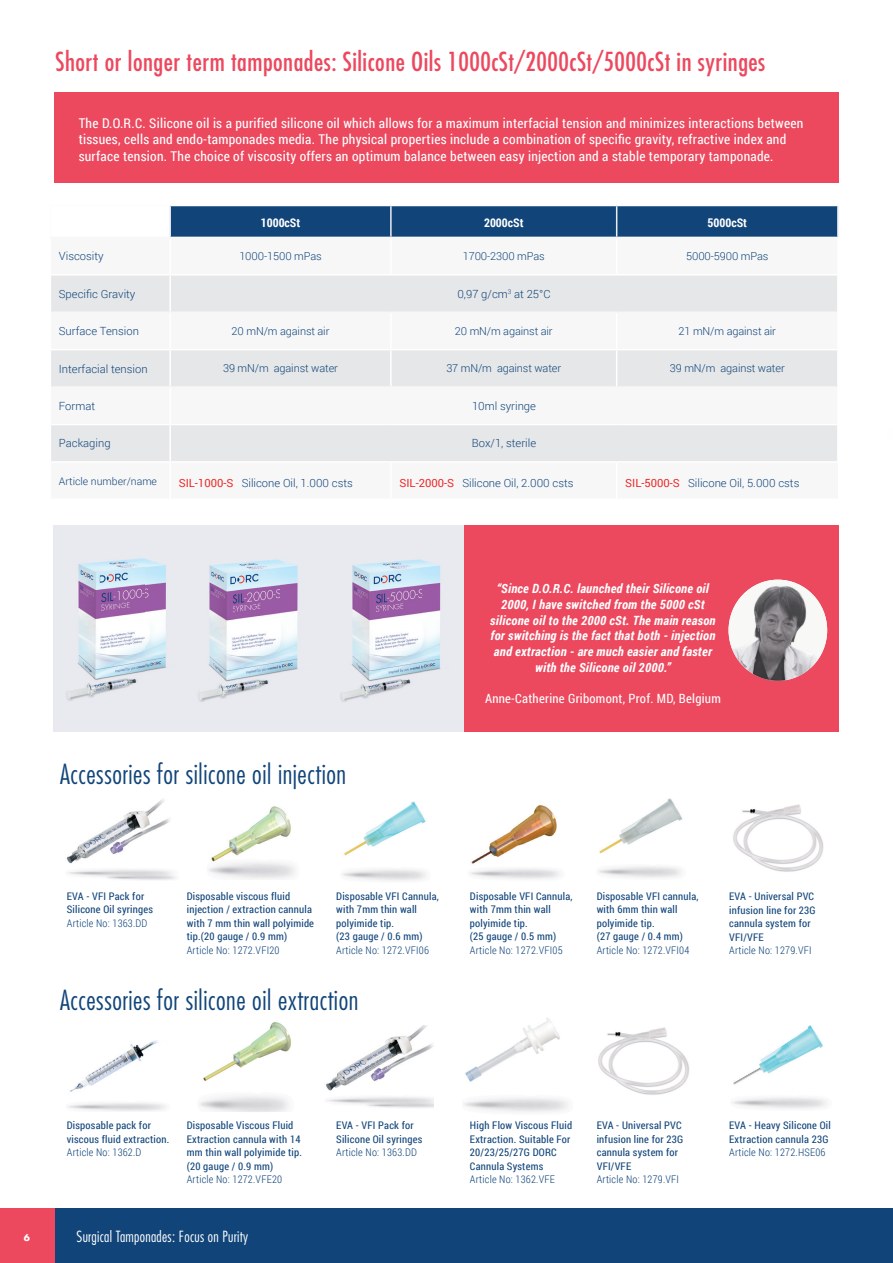
<style>
.page{position:relative;width:893px;height:1263px;background:#fff}
.page>*{position:absolute;margin:0;border:0;box-sizing:border-box;transform-origin:0 0}
.t1{font:300 condensed 27px "Futura";letter-spacing:.02em;color:#11457a}
.t2{font:condensed 25.5px "Futura";letter-spacing:.02em;color:#ec485e}
.t3{font:300 condensed 15px "Futura";letter-spacing:.02em;color:#fff}
.t4{font:13.5px/16.5px "Roboto Condensed";letter-spacing:.02em;color:#fff}
.t5{font:italic 700 12.75px/15.8px "Roboto Condensed";letter-spacing:.02em;color:#fff;text-align:center}
.t6{font:12.75px "Roboto Condensed";letter-spacing:.02em;color:#fff}
.t7{font:700 12px "Roboto Condensed";color:#fff}
.t8{font:300 11.25px "Roboto";color:#11457a}
.t9{font:300 10.95px "Roboto";letter-spacing:-.01em;color:#11457a}
.t10{font:10.5px/13.5px "Roboto Condensed";letter-spacing:.02em;color:#11457a}
.t11{font:300 10.5px "Roboto Condensed";letter-spacing:.02em;color:#11457a}
.t12{font:300 10.5px "Roboto";color:#11457a}
.t13{font:700 9px "Futura";color:#fff}
.s1{font-weight:400;color:#ec2928}
</style>
<div class="page">
<div style="left:0;top:1209px;width:893px;height:54px;background:#11457a"></div>
<div style="left:0;top:1209px;width:54px;height:54px;background:#ec485e"></div>
<img style="left:208px;top:806px;width:87px;height:73px">
<img style="left:199px;top:1022px;width:92px;height:90px">
<img style="left:342px;top:801px;width:84px;height:80px">
<img style="left:326px;top:1025px;width:108px;height:83px">
<img style="left:470px;top:805px;width:91px;height:74px">
<img style="left:463px;top:1017px;width:105px;height:95px">
<img style="left:598px;top:798px;width:85px;height:80px">
<img style="left:733px;top:804px;width:91px;height:68px">
<img style="left:598px;top:1027px;width:91px;height:68px">
<img style="left:732px;top:1025px;width:95px;height:84px">
<img style="left:66px;top:799px;width:110px;height:81px">
<img style="left:67px;top:1040px;width:99px;height:71px">
<div style="left:53px;top:526px;width:411px;height:206px;background:#e9e9f0"></div>
<img style="left:78px;top:558px;width:67px;height:47px">
<img style="left:78px;top:605px;width:67px;height:51px">
<img style="left:66px;top:656px;width:100px;height:45px">
<img style="left:145px;top:559px;width:153px;height:97px">
<img style="left:198px;top:656px;width:243px;height:46px">
<img style="left:352px;top:559px;width:89px;height:97px">
<img style="left:299px;top:656px;width:26px;height:46px">
<div style="left:464px;top:526px;width:374px;height:206px;background:#ec485e"></div>
<img style="left:728px;top:580px;width:99px;height:101px">
<div style="left:171px;top:206px;width:666px;height:31px;background:#11457a"></div>
<svg style="left:51px;top:276px;width:786px;height:185px;fill:#e6e7e9"></svg>
<hr style="left:169px;top:276px;width:2px;height:35px;background:#fff">
<hr style="left:169px;top:313px;width:2px;height:36px;background:#fff">
<hr style="left:390px;top:313px;width:2px;height:36px;background:#fff">
<hr style="left:616px;top:313px;width:1px;height:36px;background:#fff">
<hr style="left:169px;top:388px;width:2px;height:36px;background:#fff">
<hr style="left:50px;top:424px;width:120px;height:1px;background:#fff">
<hr style="left:170px;top:424px;width:221px;height:1px;background:#fff">
<hr style="left:169px;top:425px;width:2px;height:36px;background:#fff">
<hr style="left:391px;top:424px;width:226px;height:1px;background:#fff">
<hr style="left:617px;top:424px;width:222px;height:1px;background:#fff">
<hr style="left:169px;top:206px;width:2px;height:31px;background:#ececee">
<hr style="left:390px;top:206px;width:2px;height:31px;background:#ececee">
<hr style="left:616px;top:206px;width:1px;height:31px;background:#ececee">
<hr style="left:837px;top:206px;width:2px;height:31px;background:#ececee">
<hr style="left:50px;top:237px;width:120px;height:1px;background:#f8f8f7">
<hr style="left:170px;top:237px;width:221px;height:1px;background:#f8f8f7">
<hr style="left:391px;top:237px;width:226px;height:1px;background:#f8f8f7">
<hr style="left:617px;top:237px;width:222px;height:1px;background:#f8f8f7">
<hr style="left:51px;top:311px;width:119px;height:2px;background:#f8f8f7">
<hr style="left:170px;top:311px;width:221px;height:2px;background:#f8f8f7">
<hr style="left:391px;top:311px;width:226px;height:2px;background:#f8f8f7">
<hr style="left:617px;top:311px;width:220px;height:2px;background:#f8f8f7">
<hr style="left:50px;top:349px;width:120px;height:1px;background:#fff">
<hr style="left:170px;top:349px;width:221px;height:1px;background:#fff">
<hr style="left:391px;top:349px;width:226px;height:1px;background:#fff">
<hr style="left:617px;top:349px;width:222px;height:1px;background:#fff">
<hr style="left:169px;top:350px;width:2px;height:36px;background:#fff">
<hr style="left:390px;top:350px;width:2px;height:36px;background:#fff">
<hr style="left:616px;top:350px;width:1px;height:36px;background:#fff">
<hr style="left:51px;top:386px;width:119px;height:2px;background:#f8f8f7">
<hr style="left:170px;top:386px;width:221px;height:2px;background:#f8f8f7">
<hr style="left:391px;top:386px;width:226px;height:2px;background:#f8f8f7">
<hr style="left:617px;top:386px;width:220px;height:2px;background:#f8f8f7">
<div style="left:54px;top:92px;width:785px;height:91px;background:#ec485e"></div>
<h2 class="t2" style="left:56px;top:46px;width:711px">Short or longer term tamponades: Silicone Oils 1000cSt/2000cSt/5000cSt in syringes</h2>
<p class="t4" style="left:79px;top:114px;width:726px">The D.O.R.C. Silicone oil is a purified silicone oil which allows for a maximum interfacial tension and minimizes interactions between tissues, cells and endo-tamponades media. The physical properties include a combination of specific gravity, refractive index and surface tension. The choice of viscosity offers an optimum balance between easy injection and a stable temporary tamponade.</p>
<p class="t7" style="left:261px;top:214px;width:41px">1000cSt</p>
<p class="t7" style="left:484px;top:214px;width:41px">2000cSt</p>
<p class="t7" style="left:708px;top:214px;width:41px">5000cSt</p>
<p class="t8" style="left:59px;top:249px;width:46px">Viscosity</p>
<p class="t9" style="left:239px;top:249px;width:84px">1000-1500 mPas</p>
<p class="t9" style="left:463px;top:249px;width:84px">1700-2300 mPas</p>
<p class="t9" style="left:686px;top:249px;width:84px">5000-5900 mPas</p>
<p class="t8" style="left:59px;top:286px;width:78px">Specific Gravity</p>
<p class="t8" style="left:457px;top:286px;width:95px">0,97 g/cm<sup>3</sup> at 25°C</p>
<p class="t8" style="left:59px;top:323px;width:82px">Surface Tension</p>
<p class="t9" style="left:232px;top:324px;width:99px">20 mN/m against air</p>
<p class="t9" style="left:455px;top:324px;width:99px">20 mN/m against air</p>
<p class="t9" style="left:679px;top:324px;width:99px">21 mN/m against air</p>
<p class="t8" style="left:59px;top:361px;width:90px">Interfacial tension</p>
<p class="t9" style="left:223px;top:361px;width:116px">39 mN/m against water</p>
<p class="t9" style="left:446px;top:361px;width:116px">37 mN/m against water</p>
<p class="t9" style="left:670px;top:361px;width:116px">39 mN/m against water</p>
<p class="t8" style="left:59px;top:398px;width:38px">Format</p>
<p class="t8" style="left:472px;top:398px;width:65px">10ml syringe</p>
<p class="t8" style="left:59px;top:436px;width:53px">Packaging</p>
<p class="t8" style="left:472px;top:436px;width:66px">Box/1, sterile</p>
<p class="t12" style="left:59px;top:474px;width:100px">Article number/name</p>
<p class="t8" style="left:179px;top:475px;width:176px"><span class="s1">SIL-1000-S</span> Silicone Oil, 1.000 csts</p>
<p class="t8" style="left:399px;top:475px;width:176px"><span class="s1">SIL-2000-S</span> Silicone Oil, 2.000 csts</p>
<p class="t8" style="left:625px;top:475px;width:176px"><span class="s1">SIL-5000-S</span> Silicone Oil, 5.000 csts</p>
<h1 class="t1" style="left:60px;top:757px;width:288px">Accessories for silicone oil injection</h1>
<p class="t5" style="left:490px;top:580px;width:227px">“Since D.O.R.C. launched their Silicone oil 2000, I have switched from the 5000 cSt silicone oil to the 2000 cSt. The main reason for switching is the fact that both - injection and extraction - are much easier and faster with the Silicone oil 2000.”</p>
<p class="t6" style="left:485px;top:690px;width:237px">Anne-Catherine Gribomont, Prof. MD, Belgium</p>
<p class="t10" style="left:67px;top:889px;width:88px">EVA - VFI Pack for<br>Silicone Oil syringes</p>
<p class="t11" style="left:67px;top:916px;width:82px">Article No: 1363.DD</p>
<p class="t10" style="left:187px;top:889px;width:129px">Disposable viscous fluid injection / extraction cannula with 7 mm thin wall polyimide tip.(20 gauge / 0.9 mm)</p>
<p class="t11" style="left:187px;top:943px;width:94px">Article No: 1272.VFI20</p>
<p class="t10" style="left:336px;top:889px;width:104px">Disposable VFI Cannula, with 7mm thin wall polyimide tip.<br>(23 gauge / 0.6 mm)</p>
<p class="t11" style="left:336px;top:943px;width:94px">Article No: 1272.VFI06</p>
<h1 class="t1" style="left:60px;top:983px;width:300px">Accessories for silicone oil extraction</h1>
<p class="t10" style="left:470px;top:889px;width:104px">Disposable VFI Cannula, with 7mm thin wall polyimide tip.<br>(25 gauge / 0.5 mm)</p>
<p class="t11" style="left:470px;top:943px;width:94px">Article No: 1272.VFI05</p>
<p class="t10" style="left:597px;top:889px;width:103px">Disposable VFI cannula, with 6mm thin wall polyimide tip.<br>(27 gauge / 0.4 mm)</p>
<p class="t11" style="left:597px;top:943px;width:94px">Article No: 1272.VFI04</p>
<p class="t10" style="left:729px;top:889px;width:88px">EVA - Universal PVC infusion line for 23G cannula system for<br>VFI/VFE</p>
<p class="t11" style="left:729px;top:943px;width:84px">Article No: 1279.VFI</p>
<p class="t10" style="left:67px;top:1118px;width:104px">Disposable pack for viscous fluid extraction.</p>
<p class="t11" style="left:67px;top:1145px;width:76px">Article No: 1362.D</p>
<p class="t10" style="left:187px;top:1118px;width:117px">Disposable Viscous Fluid<br>Extraction cannula with 14 mm thin wall polyimide tip. (20 gauge / 0.9 mm)</p>
<p class="t11" style="left:187px;top:1172px;width:97px">Article No: 1272.VFE20</p>
<p class="t13" style="left:24px;top:1231px;width:8px">6</p>
<h3 class="t3" style="left:77px;top:1227px;width:173px">Surgical Tamponades: Focus on Purity</h3>
<p class="t10" style="left:336px;top:1118px;width:88px">EVA - VFI Pack for<br>Silicone Oil syringes</p>
<p class="t11" style="left:336px;top:1145px;width:82px">Article No: 1363.DD</p>
<p class="t10" style="left:470px;top:1118px;width:104px">High Flow Viscous Fluid<br>Extraction. Suitable For<br>20/23/25/27G DORC<br>Cannula Systems</p>
<p class="t11" style="left:470px;top:1172px;width:86px">Article No: 1362.VFE</p>
<p class="t10" style="left:597px;top:1118px;width:88px">EVA - Universal PVC infusion line for 23G cannula system for<br>VFI/VFE</p>
<p class="t11" style="left:597px;top:1172px;width:84px">Article No: 1279.VFI</p>
<p class="t10" style="left:729px;top:1118px;width:103px">EVA - Heavy Silicone Oil<br>Extraction cannula 23G</p>
<p class="t11" style="left:729px;top:1145px;width:98px">Article No: 1272.HSE06</p>
</div>
